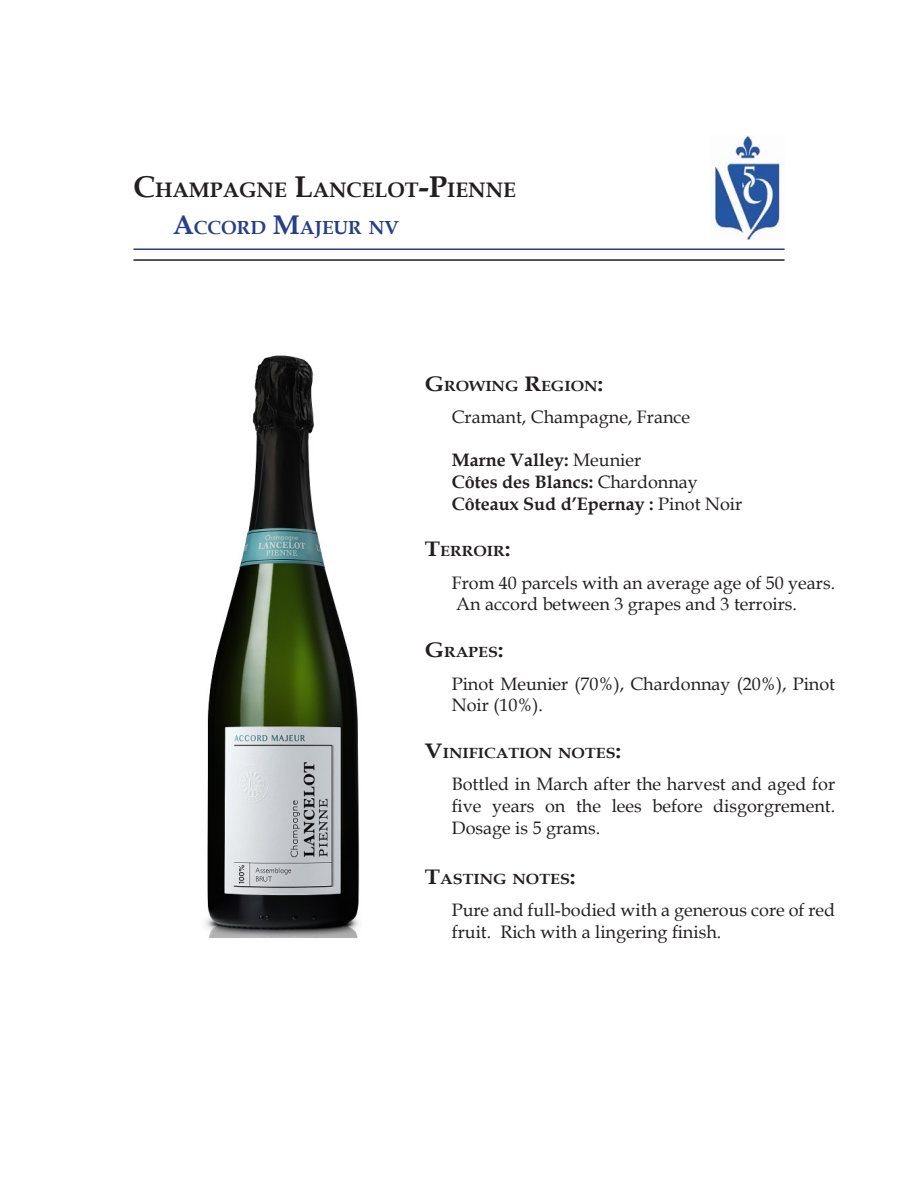
<style>
.page{position:relative;width:918px;height:1188px;background:#fff}
.page>*{position:absolute;margin:0;border:0;box-sizing:border-box;transform-origin:0 0}
.t1{font:700 21px "Book Antiqua";color:#231f20}
.t2{font:700 18.9px "Book Antiqua";color:#253f8e}
.t3{font:18px/21.6px "Book Antiqua";color:#231f20}
.t4{font:700 18px "Book Antiqua";color:#231f20}
.t5{font:700 14.7px "Book Antiqua";color:#231f20;scale:1.1 1}
.s1{font-size:30px}
.s2{font-size:27px}
.s3{font-size:21px}
.s4{font-weight:400}
</style>
<div class="page">
<hr style="left:133px;top:259px;width:652px;height:2px;background:#231f20">
<hr style="left:133px;top:248px;width:652px;height:2px;background:#253f8e">
<img style="left:714px;top:136px;width:68px;height:103px">
<img style="left:205px;top:355px;width:155px;height:583px">
<p class="t1" style="left:133px;top:176px;width:384px"><span class="s1">C</span>HAMPAGNE <span class="s1">L</span>ANCELOT<span class="s1">-P</span>IENNE</p>
<p class="t2" style="left:173px;top:215px;width:227px"><span class="s2">A</span>CCORD <span class="s2">M</span>AJEUR NV</p>
<p class="t5" style="left:425px;top:376px;width:164px"><span class="s3">G</span>ROWING <span class="s3">R</span>EGION<span class="s3">:</span></p>
<p class="t3" style="left:452px;top:406px;width:240px">Cramant, Champagne, France</p>
<p class="t4" style="left:452px;top:448px;width:191px">Marne Valley: <span class="s4">Meunier</span></p>
<p class="t4" style="left:452px;top:470px;width:248px">Côtes des Blancs: <span class="s4">Chardonnay</span></p>
<p class="t4" style="left:452px;top:491px;width:292px">Côteaux Sud d’Epernay : <span class="s4">Pinot Noir</span></p>
<p class="t5" style="left:425px;top:541px;width:80px"><span class="s3">T</span>ERROIR<span class="s3">:</span></p>
<p class="t3" style="left:452px;top:571px;width:385px">From 40 parcels with an average age of 50 years.</p>
<p class="t3" style="left:456px;top:593px;width:342px">An accord between 3 grapes and 3 terroirs.</p>
<p class="t5" style="left:425px;top:642px;width:73px"><span class="s3">G</span>RAPES<span class="s3">:</span></p>
<p class="t3" style="left:452px;top:672px;width:385px">Pinot Meunier (70%), Chardonnay (20%), Pinot<br>Noir (10%).</p>
<p class="t5" style="left:425px;top:743px;width:180px"><span class="s3">V</span>INIFICATION NOTES<span class="s3">:</span></p>
<p class="t3" style="left:452px;top:773px;width:385px;text-align:justify">Bottled in March after the harvest and aged for five years on the lees before disgorgrement.<br>Dosage is 5 grams.</p>
<p class="t5" style="left:425px;top:869px;width:139px"><span class="s3">T</span>ASTING NOTES<span class="s3">:</span></p>
<p class="t3" style="left:452px;top:899px;width:385px">Pure and full-bodied with a generous core of red fruit. Rich with a lingering finish.</p>
</div>
